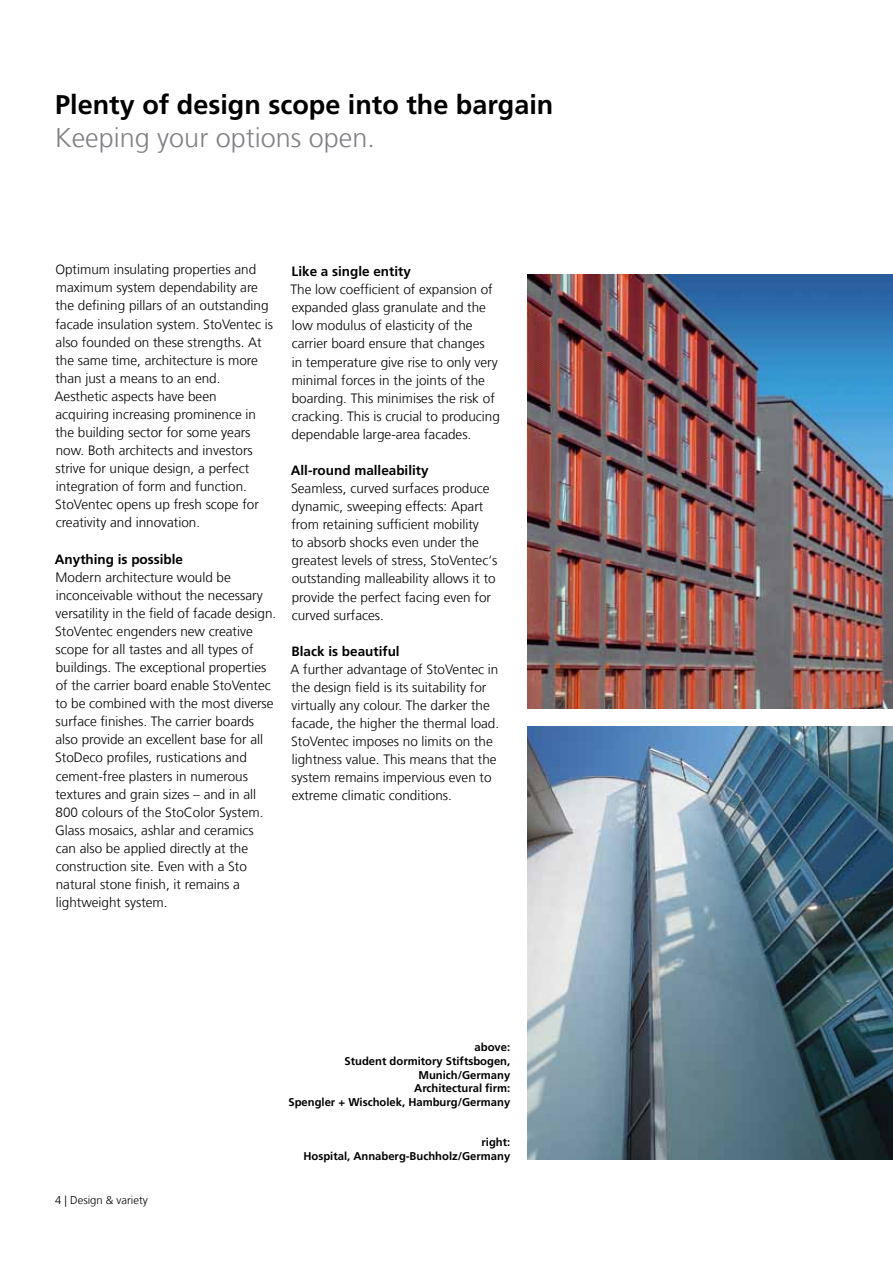
<style>
.page{position:relative;width:893px;height:1263px;background:#fff}
.page>*{position:absolute;margin:0;border:0;box-sizing:border-box;transform-origin:0 0}
.t1{font:700 27px "Sto Frutiger";color:#000}
.t2{font:300 27px "Sto Frutiger";color:#818084}
.t3{font:300 13.5px/18.1px "Sto Frutiger";color:#000}
.t4{font:700 13.5px "Sto Frutiger";color:#000}
.t5{font:700 11.25px/13.5px "Sto Frutiger";color:#000;text-align:right}
.t6{font:300 11.25px "Sto Frutiger";color:#000}
</style>
<div class="page">
<img style="left:527px;top:726px;width:366px;height:434px">
<img style="left:527px;top:274px;width:366px;height:434px">
<h1 class="t1" style="left:55px;top:89px;width:500px">Plenty of design scope into the bargain</h1>
<h1 class="t2" style="left:55px;top:122px;width:321px">Keeping your options open.</h1>
<p class="t3" style="left:55px;top:261px;width:220px">Optimum insulating properties and maximum system dependability are the defining pillars of an outstanding facade insulation system. StoVentec is also founded on these strengths. At the same time, architecture is more than just a means to an end.<br>Aesthetic aspects have been acquiring increasing prominence in the building sector for some years now. Both architects and investors strive for unique design, a perfect integration of form and function.<br>StoVentec opens up fresh scope for creativity and innovation.</p>
<p class="t4" style="left:55px;top:551px;width:130px">Anything is possible</p>
<p class="t3" style="left:55px;top:568px;width:223px">Modern architecture would be inconceivable without the necessary versatility in the field of facade design.<br>StoVentec engenders new creative scope for all tastes and all types of buildings. The exceptional properties of the carrier board enable StoVentec to be combined with the most diverse surface finishes. The carrier boards also provide an excellent base for all StoDeco profiles, rustications and cement-free plasters in numerous textures and grain sizes – and in all 800 colours of the StoColor System.<br>Glass mosaics, ashlar and ceramics can also be applied directly at the construction site. Even with a Sto natural stone finish, it remains a lightweight system.</p>
<p class="t4" style="left:292px;top:263px;width:121px">Like a single entity</p>
<p class="t3" style="left:290px;top:281px;width:211px">The low coefficient of expansion of expanded glass granulate and the low modulus of elasticity of the carrier board ensure that changes<br>in temperature give rise to only very minimal forces in the joints of the boarding. This minimises the risk of cracking. This is crucial to producing dependable large-area facades.</p>
<p class="t4" style="left:291px;top:462px;width:139px">All-round malleability</p>
<p class="t3" style="left:291px;top:479px;width:208px">Seamless, curved surfaces produce dynamic, sweeping effects: Apart from retaining sufficient mobility<br>to absorb shocks even under the greatest levels of stress, StoVentec‘s outstanding malleability allows it to provide the perfect facing even for curved surfaces.</p>
<p class="t4" style="left:292px;top:643px;width:110px">Black is beautiful</p>
<p class="t3" style="left:291px;top:660px;width:210px">A further advantage of StoVentec in the design field is its suitability for virtually any colour. The darker the facade, the higher the thermal load.<br>StoVentec imposes no limits on the lightness value. This means that the system remains impervious even to extreme climatic conditions.</p>
<p class="t6" style="left:55px;top:1194px;width:94px">4 | Design &amp; variety</p>
<p class="t5" style="left:288px;top:1041px;width:223px">above:<br>Student dormitory Stiftsbogen,<br>Munich/Germany<br>Architectural firm:<br>Spengler + Wischolek, Hamburg/Germany</p>
<p class="t5" style="left:303px;top:1136px;width:208px">right:<br>Hospital, Annaberg-Buchholz/Germany</p>
</div>
